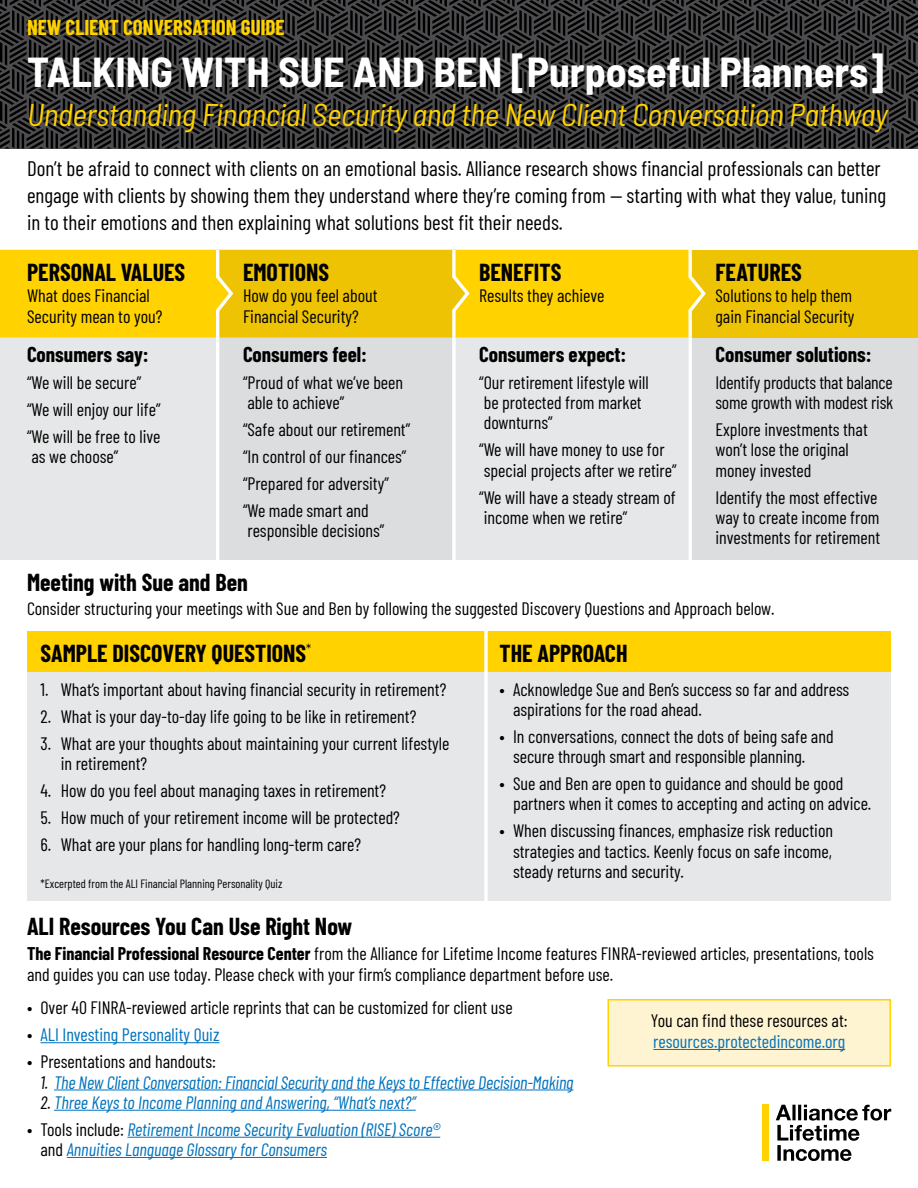
<style>
.page{position:relative;width:918px;height:1188px;background:#fff}
.page>*{position:absolute;margin:0;border:0;box-sizing:border-box;transform-origin:0 0}
.t1{font:700 semi-condensed 42px "Barlow";color:#fff}
.t2{font:italic semi-condensed 31.5px "Barlow";letter-spacing:-.01em;color:#ffd200}
.t3{font:700 24px "Barlow Condensed";color:#000}
.t4{font:21px/27px "Barlow Condensed";color:#000}
.t5{font:700 21px "Barlow Condensed";color:#000}
.t6{font:700 21px "Barlow Condensed";color:#ffd200}
.t7{font:18px/20.2px "Barlow Condensed";color:#000}
.t8{font:italic 18px/20.2px "Barlow Condensed";color:#0072bc}
.t9{font:18px "Barlow Condensed";color:#0072bc}
.t10{font:12px "Barlow Condensed";color:#000}
.s1{font-weight:700}
.s2{color:#000}
.s3{font-style:normal;color:#000}
</style>
<div class="page">
<div style="left:27px;top:631px;width:864px;height:270px;background:#e6e7e8"></div>
<div style="left:688px;top:338px;width:230px;height:222px;background:#dcddde"></div>
<svg style="left:0;top:0;width:918px;height:148px;background:#2b2b2d"></svg>
<div style="left:688px;top:250px;width:230px;height:88px;background:#edc303"></div>
<svg style="left:0;top:249px;width:706px;height:311px;background:#e9dda5"></svg>
<div style="left:27px;top:631px;width:864px;height:41px;background:#ffd200"></div>
<hr style="left:484px;top:624px;width:4px;height:284px;background:#fff">
<hr style="left:40px;top:1042px;width:180px;height:1px;background:#0072bc">
<hr style="left:54px;top:1090px;width:520px;height:1px;background:#0072bc">
<hr style="left:54px;top:1110px;width:362px;height:1px;background:#0072bc">
<hr style="left:127px;top:1137px;width:313px;height:1px;background:#0072bc">
<hr style="left:67px;top:1157px;width:260px;height:1px;background:#0072bc">
<div style="left:608px;top:999px;width:283px;height:67px;background:#fff4d1;border:2px solid #ffd200"></div>
<hr style="left:653px;top:1049px;width:192px;height:1px;background:#0072bc">
<svg style="left:776px;top:1105px;width:115px;height:56px"></svg>
<div style="left:763px;top:1105px;width:6px;height:56px;background:#ffd200"></div>
<p class="t6" style="left:27px;top:12px;width:259px">NEW CLIENT CONVERSATION GUIDE</p>
<h1 class="t1" style="left:27px;top:45px;width:859px">TALKING WITH SUE AND BEN [Purposeful Planners]</h1>
<h2 class="t2" style="left:27px;top:95px;width:862px">Understanding Financial Security and the New Client Conversation Pathway</h2>
<p class="t4" style="left:27px;top:154px;width:861px">Don’t be afraid to connect with clients on an emotional basis. Alliance research shows financial professionals can better engage with clients by showing them they understand where they’re coming from — starting with what they value, tuning in to their emotions and then explaining what solutions best fit their needs.</p>
<h3 class="t3" style="left:27px;top:255px;width:160px">PERSONAL VALUES</h3>
<p class="t7" style="left:27px;top:283px;width:137px;line-height:21px">What does Financial<br>Security mean to you?</p>
<p class="t5" style="left:27px;top:339px;width:123px">Consumers say:</p>
<p class="t7" style="left:27px;top:368px;width:135px;line-height:27px">“We will be secure” “We will enjoy our life” “We will be free to live</p>
<p class="t7" style="left:32px;top:445px;width:88px">as we choose”</p>
<h3 class="t3" style="left:243px;top:255px;width:88px">EMOTIONS</h3>
<p class="t7" style="left:243px;top:283px;width:136px;line-height:21px">How do you feel about<br>Financial Security?</p>
<p class="t5" style="left:243px;top:339px;width:126px">Consumers feel:</p>
<p class="t7" style="left:243px;top:371px;width:162px">“Proud of what we’ve been able to achieve”</p>
<p class="t7" style="left:243px;top:415px;width:169px;line-height:27px">“Safe about our retirement” “In control of our finances” “Prepared for adversity” “We made smart and</p>
<p class="t7" style="left:248px;top:519px;width:138px">responsible decisions”</p>
<h3 class="t3" style="left:479px;top:255px;width:84px">BENEFITS</h3>
<p class="t7" style="left:479px;top:284px;width:127px">Results they achieve</p>
<p class="t5" style="left:479px;top:339px;width:149px">Consumers expect:</p>
<p class="t7" style="left:479px;top:371px;width:171px">“Our retirement lifestyle will be protected from market downturns”</p>
<p class="t7" style="left:479px;top:438px;width:199px">“We will have money to use for special projects after we retire”</p>
<p class="t7" style="left:479px;top:486px;width:198px">“We will have a steady stream of income when we retire”</p>
<h3 class="t3" style="left:716px;top:255px;width:88px">FEATURES</h3>
<p class="t7" style="left:716px;top:283px;width:140px;line-height:21px">Solutions to help them gain Financial Security</p>
<p class="t5" style="left:716px;top:339px;width:158px">Consumer solutions:</p>
<p class="t7" style="left:716px;top:371px;width:179px">Identify products that balance some growth with modest risk</p>
<p class="t7" style="left:716px;top:418px;width:154px">Explore investments that won’t lose the original money invested</p>
<p class="t7" style="left:716px;top:486px;width:166px">Identify the most effective way to create income from investments for retirement</p>
<h3 class="t3" style="left:27px;top:565px;width:222px">Meeting with Sue and Ben</h3>
<p class="t7" style="left:27px;top:597px;width:749px">Consider structuring your meetings with Sue and Ben by following the suggested Discovery Questions and Approach below.</p>
<h3 class="t3" style="left:40px;top:636px;width:272px">SAMPLE DISCOVERY QUESTIONS<sup>*</sup></h3>
<p class="t7" style="left:40px;top:678px;width:407px">1. What’s important about having financial security in retirement?</p>
<p class="t7" style="left:40px;top:705px;width:377px">2. What is your day-to-day life going to be like in retirement?</p>
<p class="t7" style="left:61px;top:732px;width:390px;text-indent:-20px">3. What are your thoughts about maintaining your current lifestyle in retirement?</p>
<p class="t7" style="left:40px;top:779px;width:347px">4. How do you feel about managing taxes in retirement?</p>
<p class="t7" style="left:40px;top:806px;width:361px">5. How much of your retirement income will be protected?</p>
<p class="t7" style="left:40px;top:833px;width:322px">6. What are your plans for handling long-term care?</p>
<p class="t10" style="left:40px;top:875px;width:243px">*Excerpted from the ALI Financial Planning Personality Quiz</p>
<h3 class="t3" style="left:500px;top:636px;width:130px">THE APPROACH</h3>
<p class="t7" style="left:513px;top:678px;width:338px;text-indent:-14px">• Acknowledge Sue and Ben’s success so far and address aspirations for the road ahead.</p>
<p class="t7" style="left:513px;top:725px;width:322px;text-indent:-14px">• In conversations, connect the dots of being safe and secure through smart and responsible planning.</p>
<p class="t7" style="left:513px;top:772px;width:360px;text-indent:-14px">• Sue and Ben are open to guidance and should be good partners when it comes to accepting and acting on advice.</p>
<p class="t7" style="left:513px;top:819px;width:322px;text-align:justify;text-indent:-14px">• When discussing finances, emphasize risk reduction strategies and tactics. Keenly focus on safe income, steady returns and security.</p>
<h3 class="t3" style="left:27px;top:910px;width:327px">ALI Resources You Can Use Right Now</h3>
<p class="t7" style="left:27px;top:941px;width:849px;line-height:21px"><span class="s1">The Financial Professional Resource Center</span> from the Alliance for Lifetime Income features FINRA-reviewed articles, presentations, tools and guides you can use today. Please check with your firm’s compliance department before use.</p>
<p class="t7" style="left:27px;top:996px;width:487px">• Over 40 FINRA-reviewed article reprints that can be customized for client use</p>
<p class="t9" style="left:27px;top:1022px;width:194px"><span class="s2">•</span> ALI Investing Personality Quiz</p>
<p class="t7" style="left:27px;top:1050px;width:190px">• Presentations and handouts:</p>
<p class="t8" style="left:40px;top:1071px;width:535px"><span class="s2">1.</span> The New Client Conversation: Financial Security and the Keys to Effective Decision-Making</p>
<p class="t8" style="left:40px;top:1091px;width:377px"><span class="s2">2.</span> Three Keys to Income Planning and Answering, “What’s next?”</p>
<p class="t8" style="left:40px;top:1118px;width:401px;text-indent:-14px"><span class="s3">• Tools include:</span> Retirement Income Security Evaluation (RISE) Score® <span class="s3">and</span> Annuities Language Glossary for Consumers</p>
<p class="t7" style="left:651px;top:1009px;width:198px">You can find these resources at:</p>
<p class="t9" style="left:653px;top:1029px;width:193px">resources.protectedincome.org</p>
</div>
